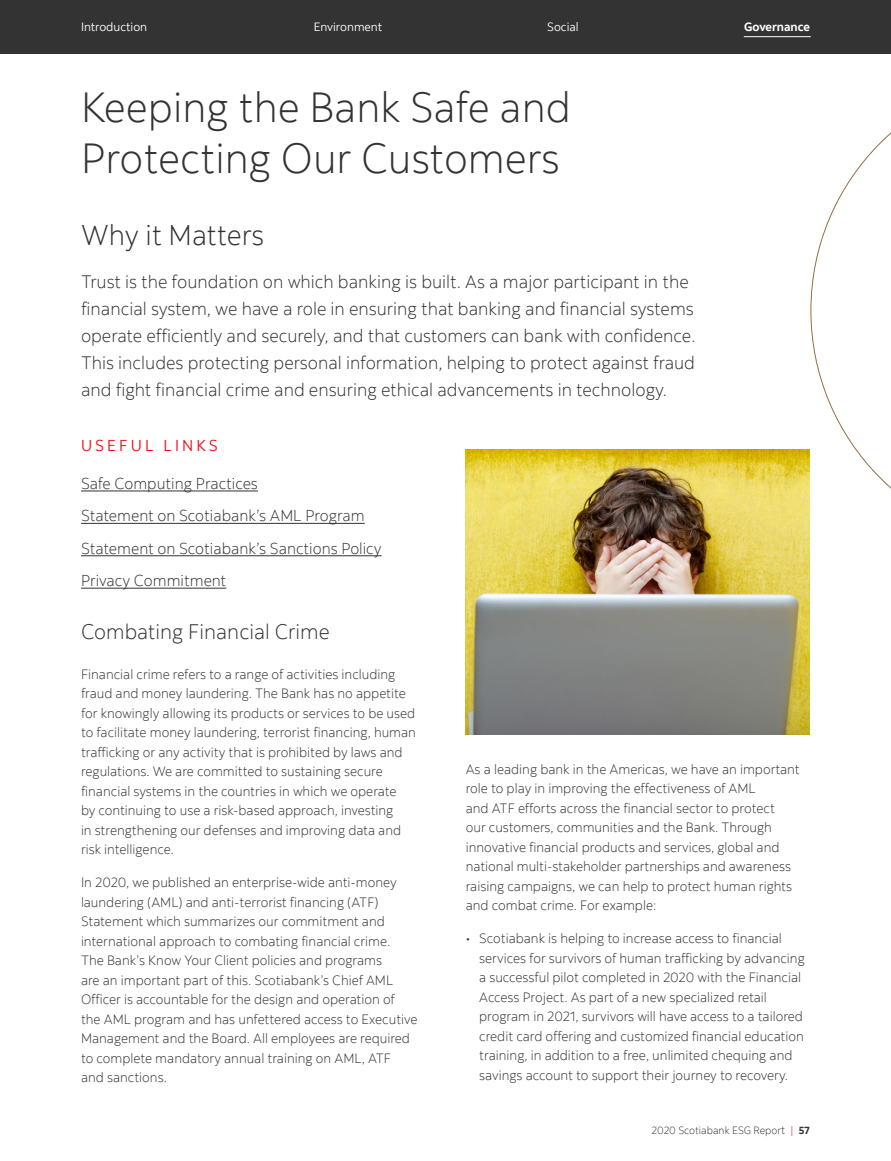
<style>
.page{position:relative;width:891px;height:1161px;background:#fff}
.page>*{position:absolute;margin:0;border:0;box-sizing:border-box;transform-origin:0 0}
.t1{font:300 42px/50.4px "Scotia";color:#333}
.t2{font:300 28.5px "Scotia";color:#333}
.t3{font:300 21px "Scotia";color:#333}
.t4{font:300 18px/27px "Scotia";color:#333}
.t5{font:300 15.75px/32.4px "Scotia";color:#333}
.t6{font:15.75px "Scotia";letter-spacing:.2em;color:#ec111a}
.t7{font:300 13.5px/19.5px "Scotia";color:#333}
.t8{font:12px "Scotia";color:#fff}
.t9{font:700 12px "Scotia";color:#fff}
.t10{font:300 10.5px "Scotia";color:#333}
.s1{font-size:11.25px}
.s2{color:#ec111a}
.s3{font-weight:700}
</style>
<div class="page">
<div style="left:0;top:0;width:891px;height:54px;background:#333"></div>
<hr style="left:81px;top:491px;width:177px;height:1px;background:#333">
<hr style="left:81px;top:523px;width:284px;height:1px;background:#333">
<hr style="left:81px;top:555px;width:301px;height:1px;background:#333">
<hr style="left:81px;top:588px;width:145px;height:1px;background:#333">
<svg style="left:810px;top:132px;width:81px;height:357px"></svg>
<img style="left:466px;top:449px;width:344px;height:285px">
<hr style="left:744px;top:36px;width:67px;height:1px;background:#fff">
<p class="t8" style="left:81px;top:20px;width:68px">Introduction</p>
<p class="t8" style="left:314px;top:20px;width:70px">Environment</p>
<p class="t8" style="left:547px;top:20px;width:33px">Social</p>
<p class="t9" style="left:744px;top:20px;width:67px">Governance</p>
<h1 class="t1" style="left:81px;top:82px;width:492px">Keeping the Bank Safe and<br>Protecting Our Customers</h1>
<h2 class="t2" style="left:81px;top:217px;width:185px">Why it Matters</h2>
<p class="t4" style="left:81px;top:268px;width:616px">Trust is the foundation on which banking is built. As a major participant in the financial system, we have a role in ensuring that banking and financial systems operate efficiently and securely, and that customers can bank with confidence.<br>This includes protecting personal information, helping to protect against fraud and fight financial crime and ensuring ethical advancements in technology.</p>
<p class="t6" style="left:81px;top:436px;width:138px">USEFUL LINKS</p>
<p class="t5" style="left:81px;top:467px;width:302px">Safe Computing Practices<br>Statement on Scotiabank’s AML Program<br>Statement on Scotiabank’s Sanctions Policy<br>Privacy Commitment</p>
<h3 class="t3" style="left:81px;top:619px;width:250px">Combating Financial Crime</h3>
<p class="t7" style="left:81px;top:664px;width:337px">Financial crime refers to a range of activities including fraud and money laundering. The Bank has no appetite for knowingly allowing its products or services to be used to facilitate money laundering, terrorist financing, human trafficking or any activity that is prohibited by laws and regulations. We are committed to sustaining secure financial systems in the countries in which we operate<br>by continuing to use a risk-based approach, investing<br>in strengthening our defenses and improving data and risk intelligence.</p>
<p class="t7" style="left:81px;top:873px;width:338px">In 2020, we published an enterprise-wide anti-money laundering (AML) and anti-terrorist financing (ATF)<br>Statement which summarizes our commitment and international approach to combating financial crime.<br>The Bank’s Know Your Client policies and programs<br>are an important part of this. Scotiabank’s Chief AML Officer is accountable for the design and operation of the AML program and has unfettered access to Executive Management and the Board. All employees are required to complete mandatory annual training on AML, ATF<br>and sanctions.</p>
<p class="t7" style="left:466px;top:759px;width:335px">As a leading bank in the Americas, we have an important role to play in improving the effectiveness of AML<br>and ATF efforts across the financial sector to protect<br>our customers, communities and the Bank. Through innovative financial products and services, global and national multi-stakeholder partnerships and awareness raising campaigns, we can help to protect human rights and combat crime. For example:</p>
<p class="t7" style="left:479px;top:929px;width:327px;text-indent:-14px">• Scotiabank is helping to increase access to financial services for survivors of human trafficking by advancing a successful pilot completed in 2020 with the Financial Access Project. As part of a new specialized retail program in 2021, survivors will have access to a tailored credit card offering and customized financial education training, in addition to a free, unlimited chequing and savings account to support their journey to recovery.</p>
<p class="t10" style="left:652px;top:1124px;width:160px">2020 Scotiabank ESG Repor<span class="s1">t</span> <span class="s2">|</span> <span class="s3">57</span></p>
</div>
